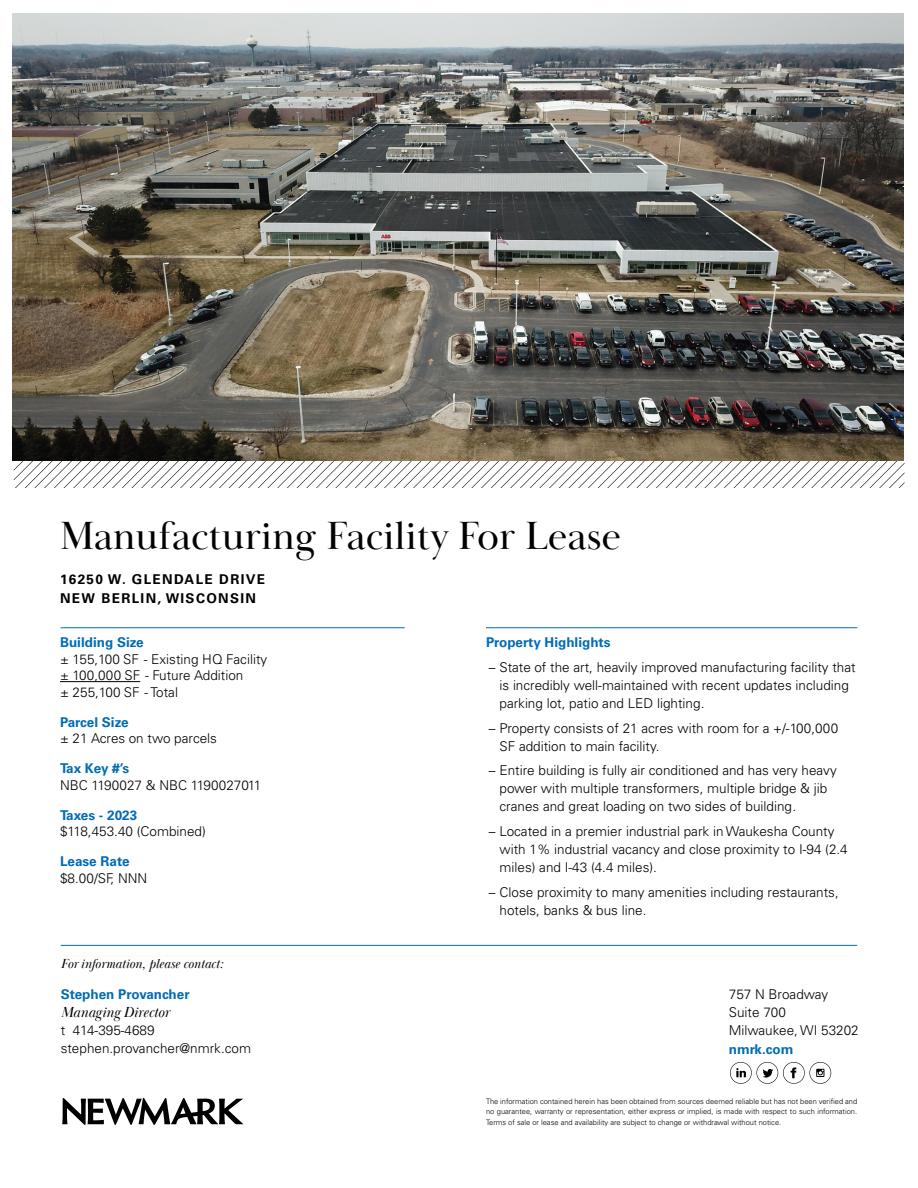
<style>
.page{position:relative;width:918px;height:1188px;background:#fff}
.page>*{position:absolute;margin:0;border:0;box-sizing:border-box;transform-origin:0 0}
.t1{font:40.5px "Baskerville Display PT";color:#000100}
.t2{font:italic 15px "Baskerville Display PT";color:#000100}
.t3{font:300 13.5px/18px "Univers LT Pro 45";color:#000}
.t4{font:300 13.5px/18px "Univers LT Pro 45";color:#000100}
.t5{font:700 13.5px "Univers LT Pro 65";color:#006bb7}
.t6{font:700 13.5px/19.5px "Univers LT Pro 65";letter-spacing:.1em;color:#000100}
.t7{font:italic 13.5px "Baskerville Display PT";color:#000100}
.t8{font:300 7.5px/10.5px "Univers LT Pro 45";color:#000100;text-align:justify}
</style>
<div class="page">
<svg style="left:14px;top:460px;width:890px;height:28px"></svg>
<img style="left:13px;top:14px;width:891px;height:446px">
<svg style="left:730px;top:1062px;width:101px;height:22px"></svg>
<svg style="left:62px;top:1098px;width:181px;height:27px"></svg>
<hr style="left:60px;top:681px;width:80px;height:1px;background:#000100">
<hr style="left:61px;top:945px;width:796px;height:1px;background:#006bb7">
<hr style="left:486px;top:627px;width:371px;height:1px;background:#006bb7">
<hr style="left:61px;top:627px;width:344px;height:1px;background:#006bb7">
<h1 class="t1" style="left:60px;top:511px;width:563px">Manufacturing Facility For Lease</h1>
<p class="t6" style="left:60px;top:568px;width:207px">16250 W. GLENDALE DRIVE<br>NEW BERLIN, WISCONSIN</p>
<p class="t5" style="left:60px;top:633px;width:85px">Building Size</p>
<p class="t4" style="left:60px;top:650px;width:209px;line-height:16.5px">± 155,100 SF - Existing HQ Facility ± 100,000 SF - Future Addition<br>± 255,100 SF - Total</p>
<p class="t5" style="left:60px;top:712px;width:70px">Parcel Size</p>
<p class="t4" style="left:60px;top:729px;width:159px">± 21 Acres on two parcels</p>
<p class="t5" style="left:60px;top:759px;width:71px">Tax Key #’s</p>
<p class="t4" style="left:60px;top:776px;width:203px">NBC 1190027 &amp; NBC 1190027011</p>
<p class="t5" style="left:60px;top:805px;width:79px">Taxes - 2023</p>
<p class="t4" style="left:60px;top:822px;width:147px">$118,453.40 (Combined)</p>
<p class="t5" style="left:60px;top:852px;width:71px">Lease Rate</p>
<p class="t4" style="left:60px;top:869px;width:89px">$8.00/SF, NNN</p>
<p class="t7" style="left:61px;top:956px;width:164px">For information, please contact:</p>
<p class="t5" style="left:61px;top:985px;width:130px">Stephen Provancher</p>
<p class="t2" style="left:61px;top:1004px;width:110px">Managing Director</p>
<p class="t4" style="left:61px;top:1021px;width:192px">t 414-395-4689 stephen.provancher@nmrk.com</p>
<p class="t5" style="left:486px;top:633px;width:126px">Property Highlights</p>
<p class="t3" style="left:500px;top:658px;width:358px;text-indent:-11px">– State of the art, heavily improved manufacturing facility that is incredibly well-maintained with recent updates including parking lot, patio and LED lighting.</p>
<p class="t3" style="left:500px;top:719px;width:340px;text-indent:-11px">– Property consists of 21 acres with room for a +/-100,000<br>SF addition to main facility.</p>
<p class="t3" style="left:500px;top:761px;width:339px;text-indent:-11px">– Entire building is fully air conditioned and has very heavy power with multiple transformers, multiple bridge &amp; jib cranes and great loading on two sides of building.</p>
<p class="t3" style="left:500px;top:822px;width:350px;text-indent:-11px">– Located in a premier industrial park in Waukesha County with 1% industrial vacancy and close proximity to I-94 (2.4 miles) and I-43 (4.4 miles).</p>
<p class="t3" style="left:500px;top:883px;width:341px;text-indent:-11px">– Close proximity to many amenities including restaurants, hotels, banks &amp; bus line.</p>
<p class="t4" style="left:729px;top:985px;width:131px">757 N Broadway<br>Suite 700<br>Milwaukee, WI 53202</p>
<p class="t5" style="left:729px;top:1039px;width:66px">nmrk.com</p>
<p class="t8" style="left:486px;top:1096px;width:373px">The information contained herein has been obtained from sources deemed reliable but has not been verified and no guarantee, warranty or representation, either express or implied, is made with respect to such information.<br>Terms of sale or lease and availability are subject to change or withdrawal without notice.</p>
</div>
